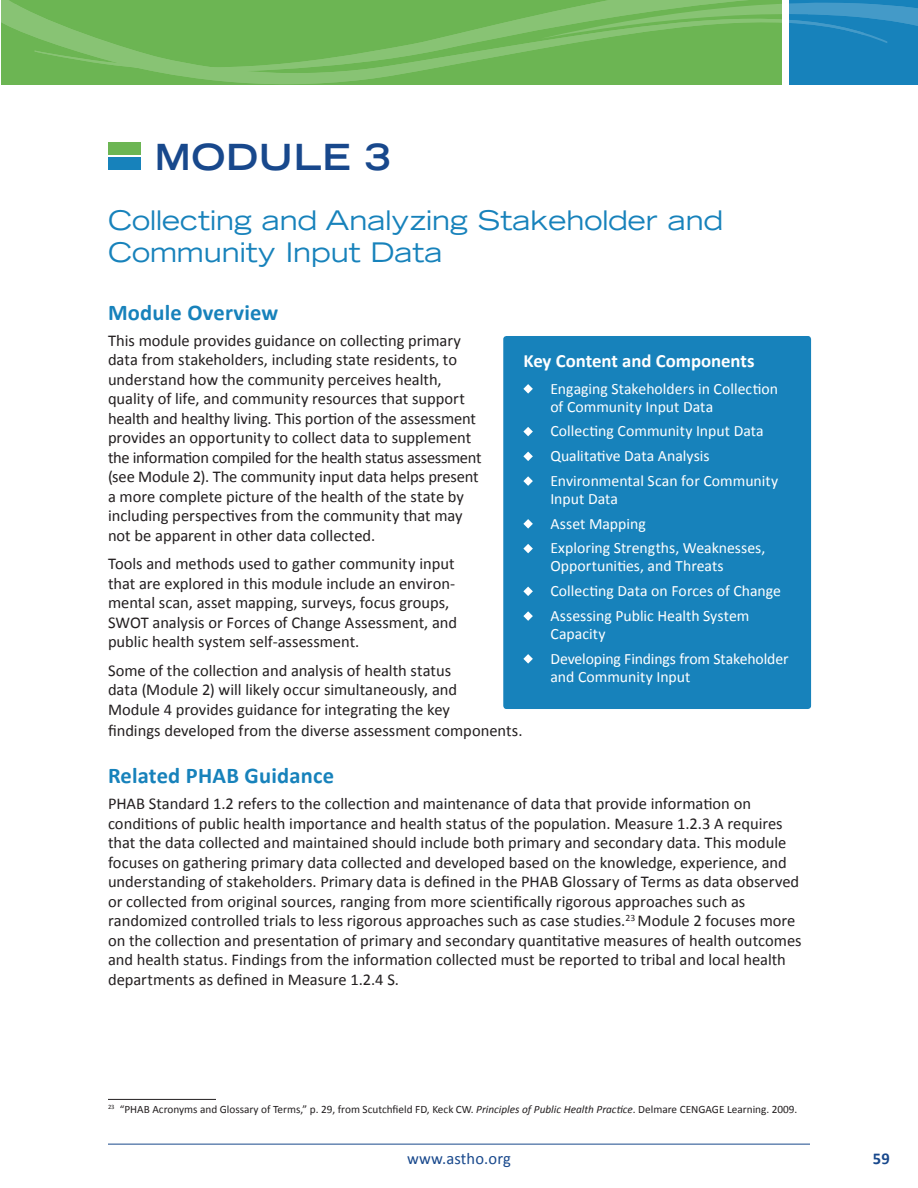
<style>
.page{position:relative;width:918px;height:1188px;background:#fff}
.page>*{position:absolute;margin:0;border:0;box-sizing:border-box;transform-origin:0 0}
.Section_Header{font:700 expanded 36px "Trade Gothic LT Std";letter-spacing:.02em;color:#18488c}
.t1{font:expanded 27px/32.4px "Trade Gothic LT Std";color:#1782bb}
.Subhead{font:700 22.5px "Calibri";letter-spacing:.01em;color:#1782bb}
.Callout_header{font:700 18.75px "Calibri";color:#fff}
.Body_Copy{font:16.5px/19.5px "Calibri";color:#231f20}
.t2{font:16.5px "Calibri";letter-spacing:.01em;color:#18488c}
.t3{font:700 16.5px "Calibri";color:#18488c}
.Callout_bullets_rev{font:15.75px/18px "Calibri";color:#fff}
.Footnote__bottom_of{font:11.25px "Calibri";color:#231f20}
.s1{font-style:italic}
</style>
<div class="page">
<div style="left:789px;top:0;width:129px;height:85px;background:#1782bb"></div>
<svg style="left:1px;top:0;width:886px;height:43px;background:#67b161"></svg>
<svg style="left:1px;top:4px;width:863px;height:80px;background:#6db560"></svg>
<svg style="left:540px;top:2px;width:347px;height:37px;background:#70b673"></svg>
<svg style="left:808px;top:3px;width:110px;height:28px;fill:#439ac8"></svg>
<hr style="left:108px;top:1144px;width:702px;height:1px;background:#18488c">
<div style="left:108px;top:142px;width:32px;height:12px;background:#6cb553"></div>
<div style="left:108px;top:157px;width:32px;height:13px;background:#1782bb"></div>
<div style="left:503px;top:336px;width:308px;height:373px;background:#1782bb;border-radius:3px"></div>
<svg style="left:523px;top:384px;width:10px;height:10px"></svg>
<svg style="left:523px;top:427px;width:10px;height:9px"></svg>
<svg style="left:523px;top:452px;width:10px;height:9px"></svg>
<svg style="left:523px;top:476px;width:10px;height:10px"></svg>
<svg style="left:523px;top:519px;width:10px;height:10px"></svg>
<svg style="left:523px;top:544px;width:10px;height:9px"></svg>
<svg style="left:523px;top:587px;width:10px;height:9px"></svg>
<svg style="left:523px;top:611px;width:10px;height:10px"></svg>
<svg style="left:523px;top:654px;width:10px;height:10px"></svg>
<hr style="left:108px;top:1099px;width:108px;height:1px;background:#231f20">
<p class="Section_Header" style="left:155px;top:134px;width:238px">MODULE 3</p>
<p class="t1" style="left:108px;top:203px;width:617px">Collecting and Analyzing Stakeholder and<br>Community Input Data</p>
<p class="Subhead" style="left:108px;top:298px;width:172px">Module Overview</p>
<p class="Body_Copy" style="left:108px;top:330px;width:375px">This module provides guidance on collecting primary data from stakeholders, including state residents, to understand how the community perceives health, quality of life, and community resources that support health and healthy living. This portion of the assessment provides an opportunity to collect data to supplement the information compiled for the health status assessment (see Module 2). The community input data helps present a more complete picture of the health of the state by including perspectives from the community that may not be apparent in other data collected.</p>
<p class="Body_Copy" style="left:108px;top:553px;width:351px">Tools and methods used to gather community input that are explored in this module include an environ&shy;mental scan, asset mapping, surveys, focus groups, SWOT analysis or Forces of Change Assessment, and public health system self-assessment.</p>
<p class="Body_Copy" style="left:108px;top:660px;width:351px">Some of the collection and analysis of health status data (Module 2) will likely occur simultaneously, and<br>Module 4 provides guidance for integrating the key</p>
<p class="Body_Copy" style="left:108px;top:720px;width:416px">findings developed from the diverse assessment components.</p>
<p class="Subhead" style="left:108px;top:761px;width:228px">Related PHAB Guidance</p>
<p class="Body_Copy" style="left:108px;top:793px;width:695px">PHAB Standard 1.2 refers to the collection and maintenance of data that provide information on conditions of public health importance and health status of the population. Measure 1.2.3 A requires that the data collected and maintained should include both primary and secondary data. This module focuses on gathering primary data collected and developed based on the knowledge, experience, and understanding of stakeholders. Primary data is defined in the PHAB Glossary of Terms as data observed or collected from original sources, ranging from more scientifically rigorous approaches such as randomized controlled trials to less rigorous approaches such as case studies.<sup>23</sup> Module 2 focuses more on the collection and presentation of primary and secondary quantitative measures of health outcomes and health status. Findings from the information collected must be reported to tribal and local health departments as defined in Measure 1.2.4 S.</p>
<p class="Callout_header" style="left:523px;top:349px;width:233px">Key Content and Components</p>
<p class="Callout_bullets_rev" style="left:550px;top:379px;width:229px">Engaging Stakeholders in Collection of Community Input Data</p>
<p class="Callout_bullets_rev" style="left:550px;top:421px;width:215px">Collecting Community Input Data</p>
<p class="Callout_bullets_rev" style="left:550px;top:446px;width:161px">Qualitative Data Analysis</p>
<p class="Callout_bullets_rev" style="left:550px;top:471px;width:229px">Environmental Scan for Community<br>Input Data</p>
<p class="Callout_bullets_rev" style="left:550px;top:514px;width:97px">Asset Mapping</p>
<p class="Callout_bullets_rev" style="left:550px;top:538px;width:217px">Exploring Strengths, Weaknesses,<br>Opportunities, and Threats</p>
<p class="Callout_bullets_rev" style="left:550px;top:581px;width:232px">Collecting Data on Forces of Change</p>
<p class="Callout_bullets_rev" style="left:550px;top:606px;width:201px">Assessing Public Health System<br>Capacity</p>
<p class="Callout_bullets_rev" style="left:550px;top:649px;width:240px">Developing Findings from Stakeholder and Community Input</p>
<p class="Footnote__bottom_of" style="left:108px;top:1102px;width:691px"><sup>23</sup> “PHAB Acronyms and Glossary of Terms,” p. 29, from Scutchfield FD, Keck CW. <span class="s1">Principles of Public Health Practice</span>. Delmare CENGAGE Learning. 2009.</p>
<p class="t2" style="left:407px;top:1148px;width:105px">www.astho.org</p>
<p class="t3" style="left:873px;top:1148px;width:19px">59</p>
</div>
